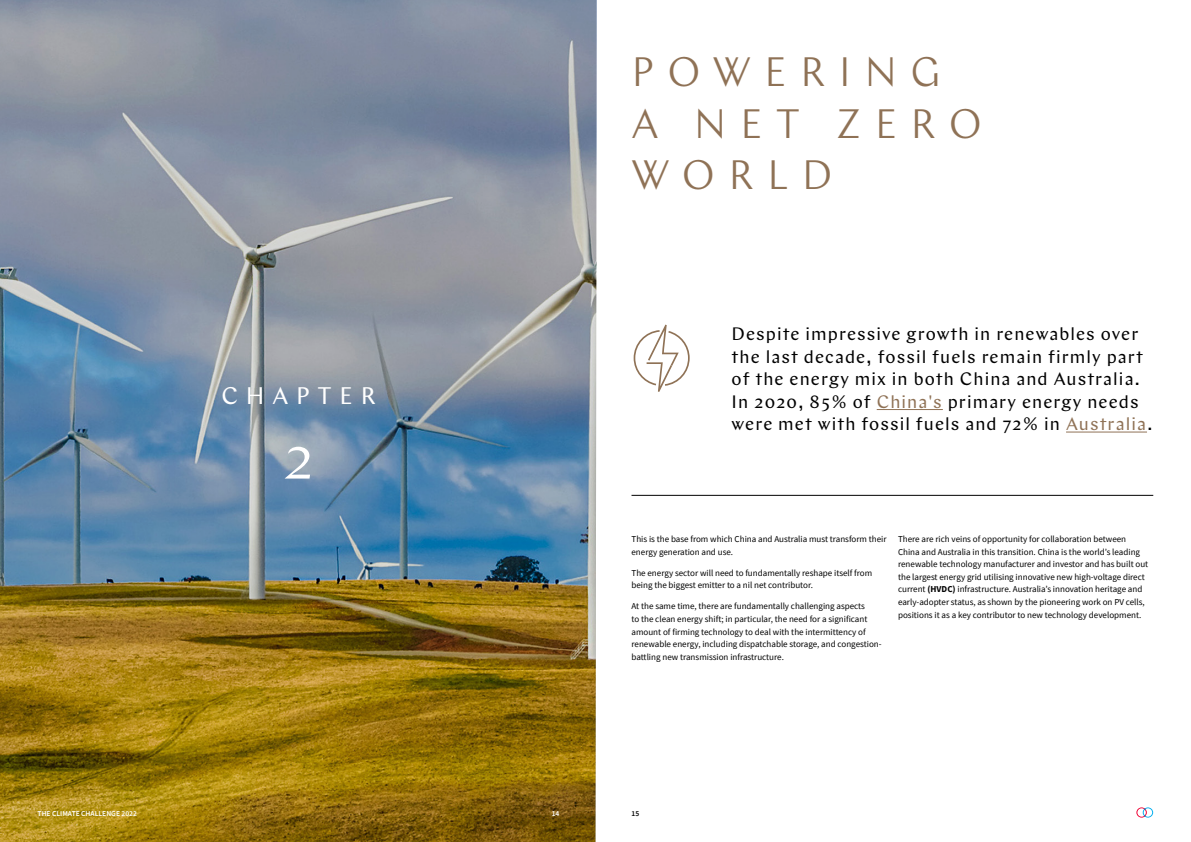
<style>
.page{position:relative;width:1191px;height:842px;background:#fff}
.page>*{position:absolute;margin:0;border:0;box-sizing:border-box;transform-origin:0 0}
.t1{font:300 60px "Chap";color:#fff}
.t2{font:300 41px/51.2px "Chap";letter-spacing:.325em;color:#8f7256}
.t3{font:24px "Chap";letter-spacing:.325em;color:#fff}
.t4{font:18px/22.5px "Chap";letter-spacing:.06em;color:#000}
.t5{font:9px/12.6px "Source Sans Pro";color:#000}
.t6{font:600 7.5px "Source Sans Pro";color:#fff}
.t7{font:600 7.5px "Source Sans Pro";color:#000}
.s1{color:#8f7256}
.s2{font-weight:700}
</style>
<div class="page">
<hr style="left:631px;top:495px;width:522px;height:1px;background:#000">
<hr style="left:876px;top:409px;width:67px;height:1px;background:#8f7256">
<hr style="left:1066px;top:432px;width:81px;height:1px;background:#8f7256">
<img style="left:0;top:0;width:595px;height:842px">
<svg style="left:633px;top:325px;width:56px;height:67px"></svg>
<svg style="left:1136px;top:807px;width:17px;height:11px"></svg>
<h3 class="t3" style="left:221px;top:380px;width:156px">CHAPTER</h3>
<h1 class="t1" style="left:283px;top:421px;width:33px">2</h1>
<h2 class="t2" style="left:631px;top:46px;width:352px">POWERING<br>A NET ZERO<br>WORLD</h2>
<h3 class="t4" style="left:731px;top:323px;width:422px">Despite impressive growth in renewables over the last decade, fossil fuels remain firmly part of the energy mix in both China and Australia.<br>In 2020, 85% of <span class="s1">China's</span> primary energy needs were met with fossil fuels and 72% in <span class="s1">Australia</span>.</h3>
<p class="t5" style="left:631px;top:533px;width:257px">This is the base from which China and Australia must transform their energy generation and use.</p>
<p class="t5" style="left:631px;top:566px;width:242px">The energy sector will need to fundamentally reshape itself from being the biggest emitter to a nil net contributor.</p>
<p class="t5" style="left:631px;top:600px;width:252px">At the same time, there are fundamentally challenging aspects<br>to the clean energy shift; in particular, the need for a significant amount of firming technology to deal with the intermittency of renewable energy, including dispatchable storage, and congestion&shy;battling new transmission infrastructure.</p>
<p class="t5" style="left:898px;top:533px;width:252px">There are rich veins of opportunity for collaboration between China and Australia in this transition. China is the world’s leading renewable technology manufacturer and investor and has built out the largest energy grid utilising innovative new high-voltage direct current <span class="s2">(HVDC)</span> infrastructure. Australia’s innovation heritage and early-adopter status, as shown by the pioneering work on PV cells, positions it as a key contributor to new technology development.</p>
<p class="t6" style="left:38px;top:809px;width:101px">THE CLIMATE CHALLENGE 2022</p>
<p class="t6" style="left:551px;top:809px;width:9px">14</p>
<p class="t7" style="left:631px;top:809px;width:9px">15</p>
</div>
